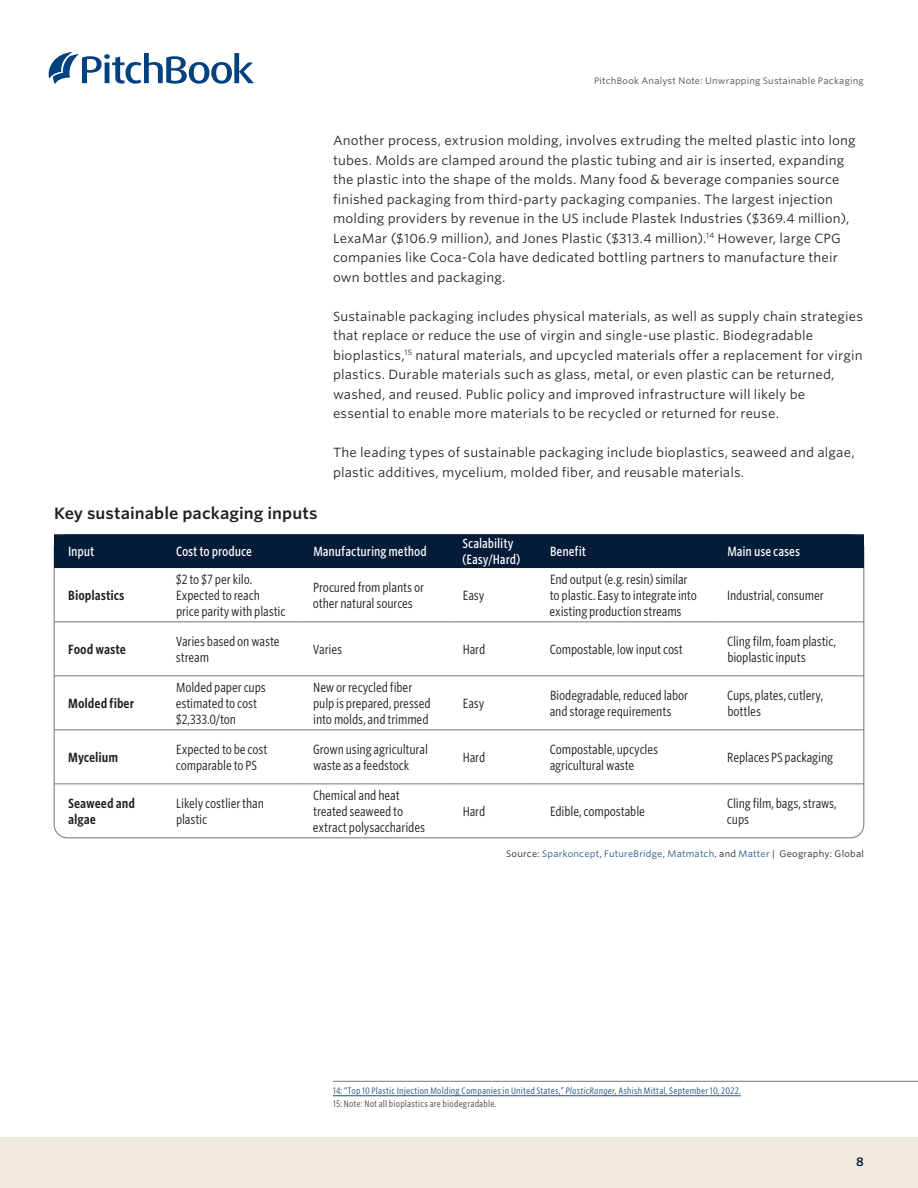
<style>
.page{position:relative;width:918px;height:1188px;background:#fff}
.page>*{position:absolute;margin:0;border:0;box-sizing:border-box;transform-origin:0 0}
.AN_Chart_table_title{font:600 15.75px "Whitney S Sm";letter-spacing:.005em;color:#231f20}
.AN_Body_copy{font:12.75px/19.5px "Whitney S Sm";letter-spacing:.01em;color:#231f20}
.AN_Table_text{font:12.75px/15.8px "Whitney Cond S Sm";letter-spacing:-.01em;color:#231f20}
.AN_Table_header{font:500 12.75px/15.8px "Whitney Cond S Sm";letter-spacing:-.005em;color:#fff}
.AN_Table_text-2{font:600 12.75px/15.8px "Whitney Cond S Sm";color:#231f20}
.t1{font:600 12px "Whitney S Sm";color:#051c38}
.AN_Footnote{font:9px/13.5px "Whitney Cond S Sm";letter-spacing:.02em;color:#1d5080}
.AN_Source_tag{font:9px "Whitney S Sm";letter-spacing:.025em;color:#1d5080}
.t2{font:9px "Whitney S Sm";letter-spacing:.025em;color:#484643}
.s1{color:#231f20}
.s2{font-style:italic}
.s3{color:#484643}
</style>
<div class="page">
<svg style="left:49px;top:52px;width:205px;height:32px"></svg>
<div style="left:0;top:1137px;width:918px;height:51px;background:#f0ebde"></div>
<hr style="left:333px;top:1081px;width:585px;height:1px;background:#78766f">
<hr style="left:333px;top:1095px;width:408px;height:1px;background:#1d5080">
<div style="left:54px;top:534px;width:810px;height:34px;background:#051c38"></div>
<hr style="left:54px;top:622px;width:108px;height:1px;background:#78766f">
<hr style="left:162px;top:622px;width:137px;height:1px;background:#78766f">
<hr style="left:299px;top:622px;width:150px;height:1px;background:#78766f">
<hr style="left:449px;top:622px;width:87px;height:1px;background:#78766f">
<hr style="left:536px;top:622px;width:177px;height:1px;background:#78766f">
<hr style="left:713px;top:622px;width:151px;height:1px;background:#78766f">
<hr style="left:54px;top:676px;width:108px;height:1px;background:#78766f">
<hr style="left:162px;top:676px;width:137px;height:1px;background:#78766f">
<hr style="left:299px;top:676px;width:150px;height:1px;background:#78766f">
<hr style="left:449px;top:676px;width:87px;height:1px;background:#78766f">
<hr style="left:536px;top:676px;width:177px;height:1px;background:#78766f">
<hr style="left:713px;top:676px;width:151px;height:1px;background:#78766f">
<hr style="left:54px;top:730px;width:108px;height:1px;background:#78766f">
<hr style="left:162px;top:730px;width:137px;height:1px;background:#78766f">
<hr style="left:299px;top:730px;width:150px;height:1px;background:#78766f">
<hr style="left:449px;top:730px;width:87px;height:1px;background:#78766f">
<hr style="left:536px;top:730px;width:177px;height:1px;background:#78766f">
<hr style="left:713px;top:730px;width:151px;height:1px;background:#78766f">
<hr style="left:54px;top:784px;width:108px;height:1px;background:#78766f">
<hr style="left:162px;top:784px;width:137px;height:1px;background:#78766f">
<hr style="left:299px;top:784px;width:150px;height:1px;background:#78766f">
<hr style="left:449px;top:784px;width:87px;height:1px;background:#78766f">
<hr style="left:536px;top:784px;width:177px;height:1px;background:#78766f">
<hr style="left:713px;top:784px;width:151px;height:1px;background:#78766f">
<p class="t2" style="left:594px;top:75px;width:271px">PitchBook Analyst Note: Unwrapping Sustainable Packaging</p>
<p class="AN_Chart_table_title" style="left:54px;top:503px;width:265px">Key sustainable packaging inputs</p>
<p class="AN_Body_copy" style="left:333px;top:131px;width:524px">Another process, extrusion molding, involves extruding the melted plastic into long tubes. Molds are clamped around the plastic tubing and air is inserted, expanding the plastic into the shape of the molds. Many food &amp; beverage companies source finished packaging from third-party packaging companies. The largest injection molding providers by revenue in the US include Plastek Industries ($369.4 million), LexaMar ($106.9 million), and Jones Plastic ($313.4 million).<sup>14</sup> However, large CPG companies like Coca-Cola have dedicated bottling partners to manufacture their own bottles and packaging.</p>
<p class="AN_Body_copy" style="left:333px;top:306px;width:531px">Sustainable packaging includes physical materials, as well as supply chain strategies that replace or reduce the use of virgin and single-use plastic. Biodegradable bioplastics,<sup>15</sup> natural materials, and upcycled materials offer a replacement for virgin plastics. Durable materials such as glass, metal, or even plastic can be returned, washed, and reused. Public policy and improved infrastructure will likely be essential to enable more materials to be recycled or returned for reuse.</p>
<p class="AN_Body_copy" style="left:333px;top:443px;width:523px">The leading types of sustainable packaging include bioplastics, seaweed and algae, plastic additives, mycelium, molded fiber, and reusable materials.</p>
<p class="AN_Table_header" style="left:68px;top:543px;width:28px">Input</p>
<p class="AN_Table_header" style="left:176px;top:543px;width:78px">Cost to produce</p>
<p class="AN_Table_header" style="left:313px;top:543px;width:115px">Manufacturing method</p>
<p class="AN_Table_header" style="left:462px;top:535px;width:60px">Scalability (Easy/Hard)</p>
<p class="AN_Table_header" style="left:550px;top:543px;width:38px">Benefit</p>
<p class="AN_Table_header" style="left:727px;top:543px;width:74px">Main use cases</p>
<p class="AN_Table_text-2" style="left:68px;top:587px;width:58px">Bioplastics</p>
<p class="AN_Table_text" style="left:550px;top:571px;width:149px">End output (e.g. resin) similar to plastic. Easy to integrate into existing production streams</p>
<p class="AN_Table_text" style="left:176px;top:571px;width:111px">$2 to $7 per kilo.<br>Expected to reach price parity with plastic</p>
<p class="AN_Table_text" style="left:313px;top:579px;width:113px">Procured from plants or other natural sources</p>
<p class="AN_Table_text" style="left:463px;top:587px;width:23px">Easy</p>
<p class="AN_Table_text" style="left:727px;top:587px;width:98px">Industrial, consumer</p>
<p class="AN_Table_text-2" style="left:68px;top:641px;width:59px">Food waste</p>
<p class="AN_Table_text" style="left:176px;top:633px;width:105px">Varies based on waste stream</p>
<p class="AN_Table_text" style="left:313px;top:641px;width:31px">Varies</p>
<p class="AN_Table_text" style="left:463px;top:641px;width:24px">Hard</p>
<p class="AN_Table_text" style="left:550px;top:641px;width:135px">Compostable, low input cost</p>
<p class="AN_Table_text" style="left:727px;top:633px;width:111px">Cling film, foam plastic, bioplastic inputs</p>
<p class="AN_Table_text-2" style="left:68px;top:695px;width:67px">Molded fiber</p>
<p class="AN_Table_text" style="left:176px;top:679px;width:92px">Molded paper cups estimated to cost $2,333.0/ton</p>
<p class="AN_Table_text" style="left:313px;top:679px;width:119px">New or recycled fiber pulp is prepared, pressed into molds, and trimmed</p>
<p class="AN_Table_text" style="left:463px;top:695px;width:23px">Easy</p>
<p class="AN_Table_text" style="left:550px;top:687px;width:140px">Biodegradable, reduced labor and storage requirements</p>
<p class="AN_Table_text" style="left:727px;top:687px;width:98px">Cups, plates, cutlery, bottles</p>
<p class="AN_Table_text-2" style="left:68px;top:749px;width:51px">Mycelium</p>
<p class="AN_Table_text" style="left:176px;top:741px;width:93px">Expected to be cost comparable to PS</p>
<p class="AN_Table_text" style="left:313px;top:741px;width:117px">Grown using agricultural waste as a feedstock</p>
<p class="AN_Table_text" style="left:463px;top:749px;width:24px">Hard</p>
<p class="AN_Table_text" style="left:550px;top:741px;width:110px">Compostable, upcycles agricultural waste</p>
<p class="AN_Table_text" style="left:727px;top:749px;width:107px">Replaces PS packaging</p>
<p class="AN_Table_text-2" style="left:68px;top:795px;width:68px">Seaweed and algae</p>
<p class="AN_Table_text" style="left:176px;top:795px;width:90px">Likely costlier than plastic</p>
<p class="AN_Table_text" style="left:313px;top:787px;width:114px">Chemical and heat treated seaweed to extract polysaccharides</p>
<p class="AN_Table_text" style="left:463px;top:803px;width:24px">Hard</p>
<p class="AN_Table_text" style="left:550px;top:803px;width:97px">Edible, compostable</p>
<p class="AN_Table_text" style="left:727px;top:795px;width:111px">Cling film, bags, straws, cups</p>
<p class="AN_Source_tag" style="left:506px;top:848px;width:359px"><span class="s1">Source:</span> Sparkoncept<span class="s1">,</span> FutureBridge<span class="s1">,</span> Matmatch<span class="s1">, and</span> Matter <span class="s1">| Geography: Global</span></p>
<p class="AN_Footnote" style="left:333px;top:1083px;width:409px">14: “Top 10 Plastic Injection Molding Companies in United States,” <span class="s2">PlasticRanger,</span> Ashish Mittal, September 10, 2022.<br><span class="s3">15: Note: Not all bioplastics are biodegradable.</span></p>
<p class="t1" style="left:856px;top:1153px;width:9px">8</p>
</div>
